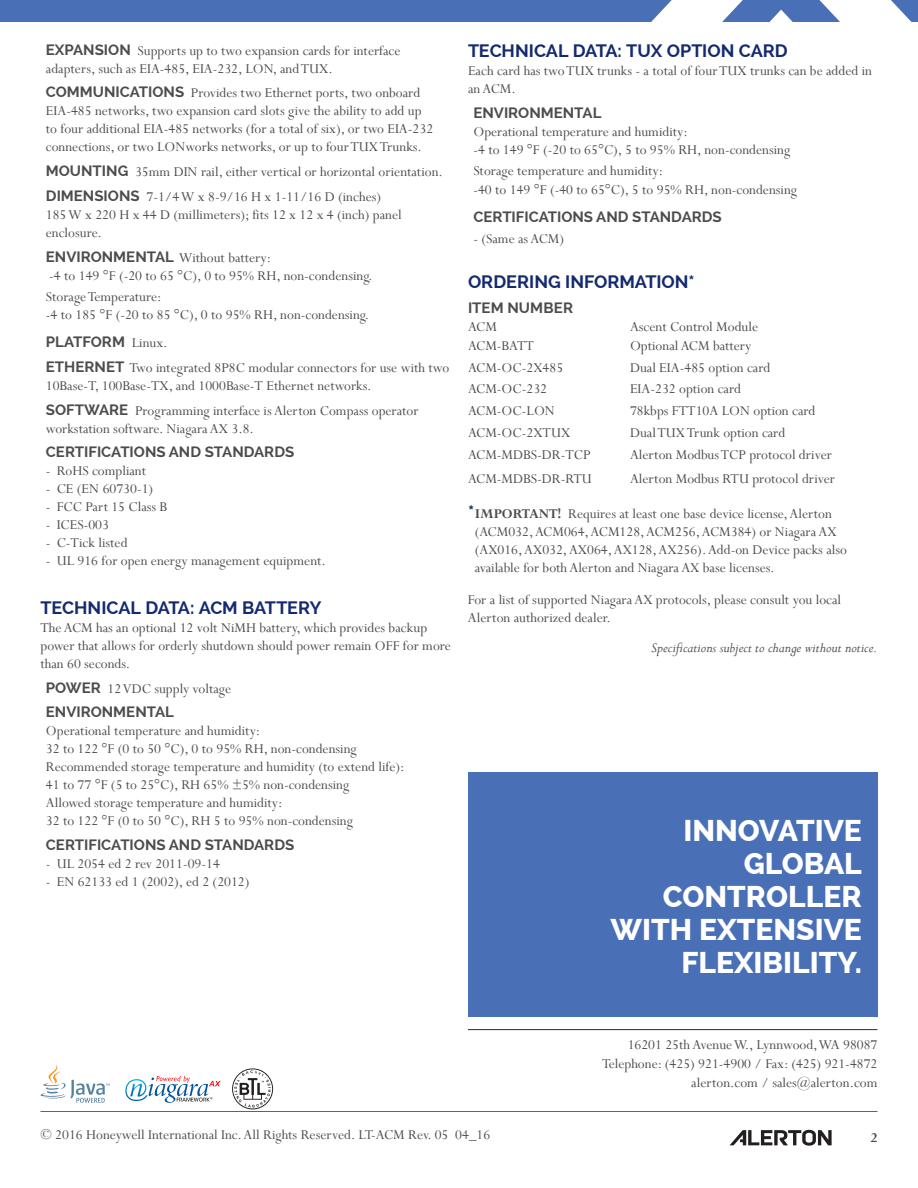
<style>
.page{position:relative;width:918px;height:1188px;background:#fff}
.page>*{position:absolute;margin:0;border:0;box-sizing:border-box;transform-origin:0 0}
.t1{font:800 30px/33px "Raleway";color:#fff;text-align:right}
.t2{font:700 18px "Raleway";letter-spacing:-.005em;color:#132a6f}
.t3{font:15px/18px "Perpetua";color:#4b4c4d}
.t4{font:700 15px "Raleway";color:#4b4c4d}
.t5{font:italic 15px "Perpetua";color:#4b4c4d}
.t6{font:700 15px "Perpetua";color:#4b4c4d}
.s1{font-family:"Raleway";font-weight:700}
.s2{font-family:"Perpetua";font-weight:400}
.s3{font-family:"Raleway";font-weight:700;font-size:18px;color:#132a6f}
.s4{font-weight:700}
</style>
<div class="page">
<hr style="left:40px;top:1111px;width:838px;height:1px;background:#636366">
<svg style="left:730px;top:1130px;width:102px;height:16px"></svg>
<div style="left:0;top:0;width:918px;height:22px;background:#4970b7"></div>
<svg style="left:651px;top:0;width:261px;height:22px"></svg>
<div style="left:468px;top:773px;width:410px;height:244px;background:#4970b7"></div>
<hr style="left:468px;top:1029px;width:410px;height:1px;background:#132a6f">
<svg style="left:40px;top:1064px;width:70px;height:39px"></svg>
<svg style="left:125px;top:1076px;width:96px;height:27px"></svg>
<svg style="left:232px;top:1068px;width:41px;height:41px"></svg>
<p class="t3" style="left:46px;top:41px;width:356px"><span class="s1">EXPANSION</span> Supports up to two expansion cards for interface adapters, such as EIA-485, EIA-232, LON, and TUX.</p>
<p class="t3" style="left:46px;top:84px;width:389px"><span class="s1">COMMUNICATIONS</span> Provides two Ethernet ports, two onboard EIA-485 networks, two expansion card slots give the ability to add up to four additional EIA-485 networks (for a total of six), or two EIA-232 connections, or two LONworks networks, or up to four TUX Trunks.</p>
<p class="t3" style="left:46px;top:159px;width:399px;line-height:24.8px"><span class="s1">MOUNTING</span> 35mm DIN rail, either vertical or horizontal orientation.<br><span class="s1">DIMENSIONS</span> 7-1/4 W x 8-9/16 H x 1-11/16 D (inches)</p>
<p class="t3" style="left:46px;top:205px;width:357px">185 W x 220 H x 44 D (millimeters); fits 12 x 12 x 4 (inch) panel enclosure.</p>
<p class="t3" style="left:46px;top:248px;width:328px"><span class="s1">ENVIRONMENTAL</span> Without battery:<br>-4 to 149 °F (-20 to 65 °C), 0 to 95% RH, non-condensing.</p>
<p class="t3" style="left:46px;top:287px;width:325px;line-height:18.8px">Storage Temperature:<br>-4 to 185 °F (-20 to 85 °C), 0 to 95% RH, non-condensing.</p>
<p class="t4" style="left:46px;top:333px;width:123px">PLATFORM <span class="s2">Linux.</span></p>
<p class="t3" style="left:46px;top:358px;width:405px"><span class="s1">ETHERNET</span> Two integrated 8P8C modular connectors for use with two<br>10Base-T, 100Base-TX, and 1000Base-T Ethernet networks.</p>
<p class="t3" style="left:46px;top:401px;width:374px"><span class="s1">SOFTWARE</span> Programming interface is Alerton Compass operator workstation software. Niagara AX 3.8.</p>
<p class="t4" style="left:46px;top:444px;width:250px">CERTIFICATIONS AND STANDARDS</p>
<p class="t3" style="left:46px;top:462px;width:102px">- RoHS compliant</p>
<p class="t3" style="left:46px;top:480px;width:109px">- CE (EN 60730-1)</p>
<p class="t3" style="left:46px;top:498px;width:123px">- FCC Part 15 Class B</p>
<p class="t3" style="left:46px;top:516px;width:65px">- ICES-003</p>
<p class="t3" style="left:46px;top:534px;width:83px">- C-Tick listed</p>
<p class="t3" style="left:46px;top:552px;width:282px">- UL 916 for open energy management equipment.</p>
<p class="t2" style="left:40px;top:597px;width:282px">TECHNICAL DATA: ACM BATTERY</p>
<p class="t3" style="left:40px;top:618px;width:412px">The ACM has an optional 12 volt NiMH battery, which provides backup power that allows for orderly shutdown should power remain OFF for more than 60 seconds.</p>
<p class="t3" style="left:46px;top:679px;width:187px"><span class="s1">POWER</span> 12 VDC supply voltage</p>
<p class="t4" style="left:46px;top:704px;width:130px">ENVIRONMENTAL</p>
<p class="t3" style="left:46px;top:722px;width:360px">Operational temperature and humidity:<br>32 to 122 °F (0 to 50 °C), 0 to 95% RH, non-condensing Recommended storage temperature and humidity (to extend life):<br>41 to 77 °F (5 to 25°C), RH 65% ±5% non-condensing<br>Allowed storage temperature and humidity:<br>32 to 122 °F (0 to 50 °C), RH 5 to 95% non-condensing</p>
<p class="t4" style="left:46px;top:836px;width:250px">CERTIFICATIONS AND STANDARDS</p>
<p class="t3" style="left:46px;top:855px;width:175px">- UL 2054 ed 2 rev 2011-09-14</p>
<p class="t3" style="left:46px;top:873px;width:205px">- EN 62133 ed 1 (2002), ed 2 (2012)</p>
<p class="t2" style="left:468px;top:41px;width:321px">TECHNICAL DATA: TUX OPTION CARD</p>
<p class="t3" style="left:468px;top:62px;width:405px">Each card has two TUX trunks - a total of four TUX trunks can be added in an ACM.</p>
<p class="t4" style="left:473px;top:104px;width:130px">ENVIRONMENTAL</p>
<p class="t3" style="left:473px;top:123px;width:318px">Operational temperature and humidity:<br>-4 to 149 °F (-20 to 65°C), 5 to 95% RH, non-condensing</p>
<p class="t3" style="left:473px;top:161px;width:325px;line-height:18.8px">Storage temperature and humidity:<br>-40 to 149 °F (-40 to 65°C), 5 to 95% RH, non-condensing</p>
<p class="t4" style="left:473px;top:208px;width:250px">CERTIFICATIONS AND STANDARDS</p>
<p class="t3" style="left:473px;top:229px;width:92px">- (Same as ACM)</p>
<p class="t2" style="left:468px;top:272px;width:228px">ORDERING INFORMATION*</p>
<p class="t4" style="left:468px;top:299px;width:107px">ITEM NUMBER</p>
<p class="t3" style="left:468px;top:317px;width:30px">ACM</p>
<p class="t3" style="left:630px;top:317px;width:130px">Ascent Control Module</p>
<p class="t3" style="left:468px;top:336px;width:67px">ACM-BATT</p>
<p class="t3" style="left:630px;top:336px;width:123px">Optional ACM battery</p>
<p class="t3" style="left:468px;top:358px;width:97px">ACM-OC-2X485</p>
<p class="t3" style="left:630px;top:358px;width:142px">Dual EIA-485 option card</p>
<p class="t3" style="left:468px;top:380px;width:81px">ACM-OC-232</p>
<p class="t3" style="left:630px;top:380px;width:113px">EIA-232 option card</p>
<p class="t3" style="left:468px;top:401px;width:88px">ACM-OC-LON</p>
<p class="t3" style="left:630px;top:401px;width:187px">78kbps FTT10A LON option card</p>
<p class="t3" style="left:468px;top:423px;width:104px">ACM-OC-2XTUX</p>
<p class="t3" style="left:630px;top:423px;width:157px">Dual TUX Trunk option card</p>
<p class="t3" style="left:468px;top:445px;width:124px">ACM-MDBS-DR-TCP</p>
<p class="t3" style="left:630px;top:445px;width:203px">Alerton Modbus TCP protocol driver</p>
<p class="t3" style="left:468px;top:470px;width:125px">ACM-MDBS-DR-RTU</p>
<p class="t3" style="left:630px;top:470px;width:207px">Alerton Modbus RTU protocol driver</p>
<p class="t3" style="left:475px;top:505px;width:374px;text-indent:-7px"><span class="s3">*</span><span class="s4">IMPORTANT!</span> Requires at least one base device license, Alerton (ACM032, ACM064, ACM128, ACM256, ACM384) or Niagara AX (AX016, AX032, AX064, AX128, AX256). Add-on Device packs also available for both Alerton and Niagara AX base licenses.</p>
<p class="t3" style="left:468px;top:590px;width:375px">For a list of supported Niagara AX protocols, please consult you local<br>Alerton authorized dealer.</p>
<p class="t5" style="left:651px;top:638px;width:228px">Specifications subject to change without notice.</p>
<h1 class="t1" style="left:611px;top:814px;width:253px">INNOVATIVE<br>GLOBAL<br>CONTROLLER<br>WITH EXTENSIVE<br>FLEXIBILITY.</h1>
<p class="t3" style="left:602px;top:1035px;width:277px;line-height:18.8px;text-align:right">16201 25th Avenue W., Lynnwood, WA 98087<br>Telephone: (425) 921-4900 / Fax: (425) 921-4872 alerton.com / sales@alerton.com</p>
<p class="t3" style="left:40px;top:1126px;width:451px">© 2016 Honeywell International Inc. All Rights Reserved. LT-ACM Rev. 05 04_16</p>
<p class="t6" style="left:871px;top:1129px;width:8px">2</p>
</div>
